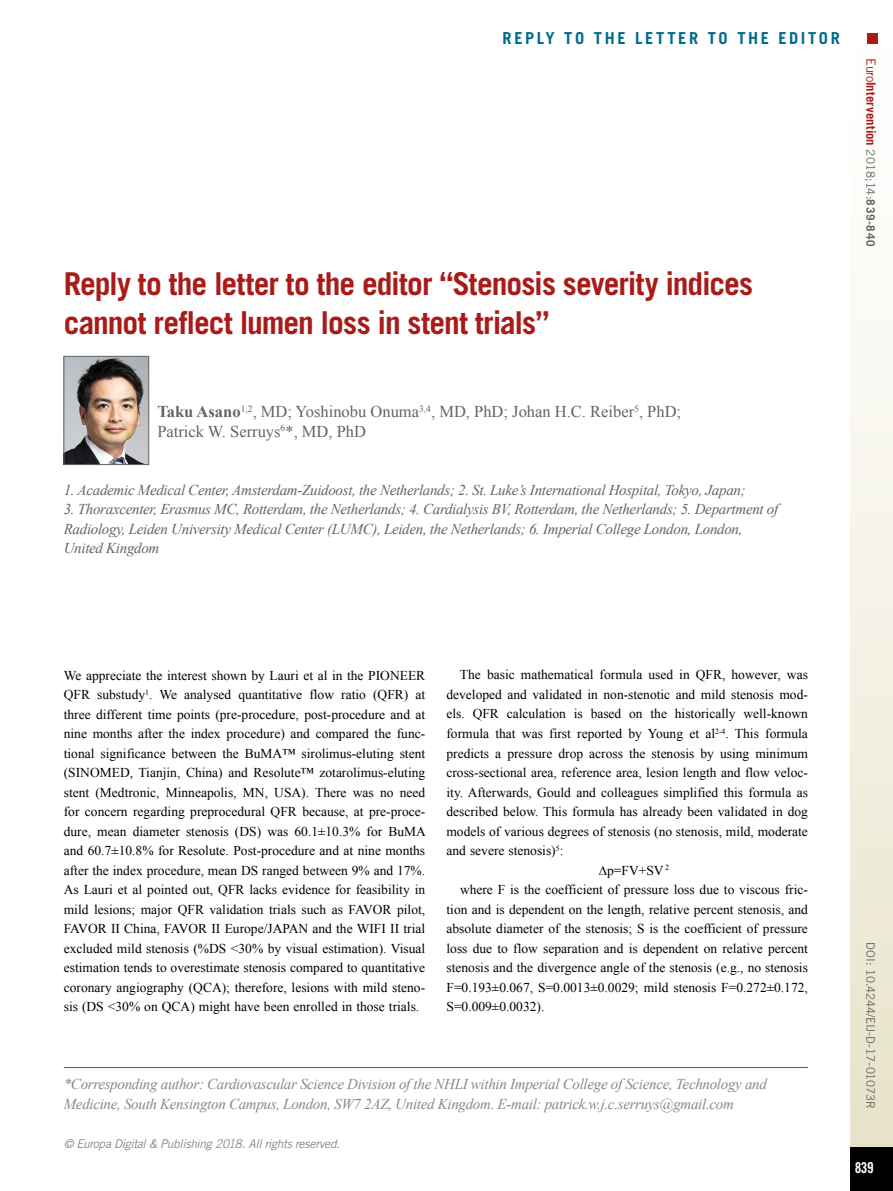
<style>
.page{position:relative;width:893px;height:1191px;background:#fff}
.page>*{position:absolute;margin:0;border:0;box-sizing:border-box;transform-origin:0 0}
.t1{font:700 31.5px/39px "Trade Gothic LT Std";letter-spacing:-.035em;color:#a91b18}
.t2{font:16.5px/19.5px "Times New Roman";color:#646363}
.t3{font:700 16.5px "Trade Gothic LT Std";letter-spacing:.16em;color:#006b8d}
.t4{font:italic 15px/19.5px "Times New Roman";letter-spacing:-.02em;color:#646363}
.t5{font:italic 15px/19.5px "Times New Roman";letter-spacing:-.02em;color:#878787}
.t6{font:15px "Trade Gothic LT Std Bd Cn 20";color:#fff}
.t7{font:13.5px/19.5px "Times New Roman";color:#000;text-align:justify}
.t8{font:700 12.75px "Trade Gothic LT Std";letter-spacing:.005em;color:#a91b18}
.t9{font:italic 12px "Trade Gothic LT Std";letter-spacing:-.03em;color:#878787}
.t10{font:11.7px "Trade Gothic LT Std";letter-spacing:-.02em;color:#646363}
.s1{font-weight:400}
.s2{font-weight:400;font-size:11.7px;color:#646363}
.s3{font-size:11.7px;color:#646363}
.s4{font-weight:700}
</style>
<div class="page">
<div style="left:850px;top:0;width:43px;height:1191px;background:linear-gradient(to bottom,#fff,#e7e2c9)"></div>
<div style="left:850px;top:1147px;width:43px;height:44px;background:#000"></div>
<div style="left:867px;top:34px;width:11px;height:10px;background:#a91b18"></div>
<hr style="left:64px;top:1067px;width:744px;height:1px;background:#575756">
<img style="left:66px;top:358px;width:81px;height:105px">
<div style="left:64px;top:356px;width:85px;height:109px;border:1px solid #646363"></div>
<p class="t3" style="left:503px;top:28px;width:339px">REPLY TO THE LETTER TO THE EDITOR</p>
<h1 class="t1" style="left:64px;top:264px;width:691px">Reply to the letter to the editor “Stenosis severity indices cannot reflect lumen loss in stent trials”</h1>
<p class="t8" style="left:879px;top:58px;width:190px;rotate:90deg"><span class="s1">Euro</span>Intervention <span class="s2">2018;14:</span><span class="s3">839-840</span></p>
<p class="t2" style="left:157px;top:402px;width:525px"><span class="s4">Taku Asano</span><sup>1,2</sup>, MD; Yoshinobu Onuma<sup>3,4</sup>, MD, PhD; Johan H.C. Reiber<sup>5</sup>, PhD;<br>Patrick W. Serruys<sup>6</sup>*, MD, PhD</p>
<p class="t4" style="left:64px;top:479px;width:683px">1. Academic Medical Center, Amsterdam-Zuidoost, the Netherlands; 2. St. Luke’s International Hospital, Tokyo, Japan;</p>
<p class="t4" style="left:64px;top:499px;width:716px">3. Thoraxcenter, Erasmus MC, Rotterdam, the Netherlands; 4. Cardialysis BV, Rotterdam, the Netherlands; 5. Department of<br>Radiology, Leiden University Medical Center (LUMC), Leiden, the Netherlands; 6. Imperial College London, London,<br>United Kingdom</p>
<p class="t7" style="left:64px;top:665px;width:364px">We appreciate the interest shown by Lauri et al in the PIONEER QFR substudy<sup>1</sup>. We analysed quantitative flow ratio (QFR) at three different time points (pre-procedure, post-procedure and at nine months after the index procedure) and compared the func&shy;tional significance between the BuMA™ sirolimus-eluting stent (SINOMED, Tianjin, China) and Resolute™ zotarolimus-eluting stent (Medtronic, Minneapolis, MN, USA). There was no need for concern regarding preprocedural QFR because, at pre-proce&shy;dure, mean diameter stenosis (DS) was 60.1±10.3% for BuMA and 60.7±10.8% for Resolute. Post-procedure and at nine months after the index procedure, mean DS ranged between 9% and 17%.<br>As Lauri et al pointed out, QFR lacks evidence for feasibility in mild lesions; major QFR validation trials such as FAVOR pilot, FAVOR II China, FAVOR II Europe/JAPAN and the WIFI II trial excluded mild stenosis (%DS &lt;30% by visual estimation). Visual estimation tends to overestimate stenosis compared to quantitative coronary angiography (QCA); therefore, lesions with mild steno&shy;sis (DS &lt;30% on QCA) might have been enrolled in those trials.</p>
<p class="t7" style="left:460px;top:665px;width:349px">The basic mathematical formula used in QFR, however, was</p>
<p class="t7" style="left:446px;top:684px;width:363px">developed and validated in non-stenotic and mild stenosis mod-</p>
<p class="t7" style="left:446px;top:704px;width:363px">els. QFR calculation is based on the historically well-known</p>
<p class="t7" style="left:446px;top:723px;width:363px">formula that was first reported by Young et al<sup>2-4</sup>. This formula</p>
<p class="t7" style="left:446px;top:743px;width:363px">predicts a pressure drop across the stenosis by using minimum</p>
<p class="t7" style="left:446px;top:762px;width:363px">cross-sectional area, reference area, lesion length and flow veloc-</p>
<p class="t7" style="left:446px;top:782px;width:363px">ity. Afterwards, Gould and colleagues simplified this formula as</p>
<p class="t7" style="left:446px;top:801px;width:363px">described below. This formula has already been validated in dog</p>
<p class="t7" style="left:446px;top:821px;width:363px">models of various degrees of stenosis (no stenosis, mild, moderate</p>
<p class="t7" style="left:446px;top:840px;width:119px">and severe stenosis)<sup>5</sup>:</p>
<p class="t7" style="left:599px;top:860px;width:72px">∆p=FV+SV <sup>2</sup></p>
<p class="t7" style="left:460px;top:879px;width:349px">where F is the coefficient of pressure loss due to viscous fric-</p>
<p class="t7" style="left:446px;top:899px;width:363px">tion and is dependent on the length, relative percent stenosis, and</p>
<p class="t7" style="left:446px;top:918px;width:363px">absolute diameter of the stenosis; S is the coefficient of pressure</p>
<p class="t7" style="left:446px;top:938px;width:363px">loss due to flow separation and is dependent on relative percent</p>
<p class="t7" style="left:446px;top:957px;width:363px">stenosis and the divergence angle of the stenosis (e.g., no stenosis</p>
<p class="t7" style="left:446px;top:977px;width:363px">F=0.193±0.067, S=0.0013±0.0029; mild stenosis F=0.272±0.172,</p>
<p class="t7" style="left:446px;top:996px;width:99px">S=0.009±0.0032).</p>
<p class="t5" style="left:64px;top:1074px;width:705px">*Corresponding author: Cardiovascular Science Division of the NHLI within Imperial College of Science, Technology and<br>Medicine, South Kensington Campus, London, SW7 2AZ, United Kingdom. E-mail: patrick.w.j.c.serruys@gmail.com</p>
<p class="t9" style="left:64px;top:1137px;width:278px">© Europa Digital &amp; Publishing 2018. All rights reserved.</p>
<p class="t10" style="left:878px;top:941px;width:168px;rotate:90deg">DOI: 10.4244/EIJ-D-17-01073R</p>
<p class="t6" style="left:855px;top:1158px;width:21px">839</p>
</div>
